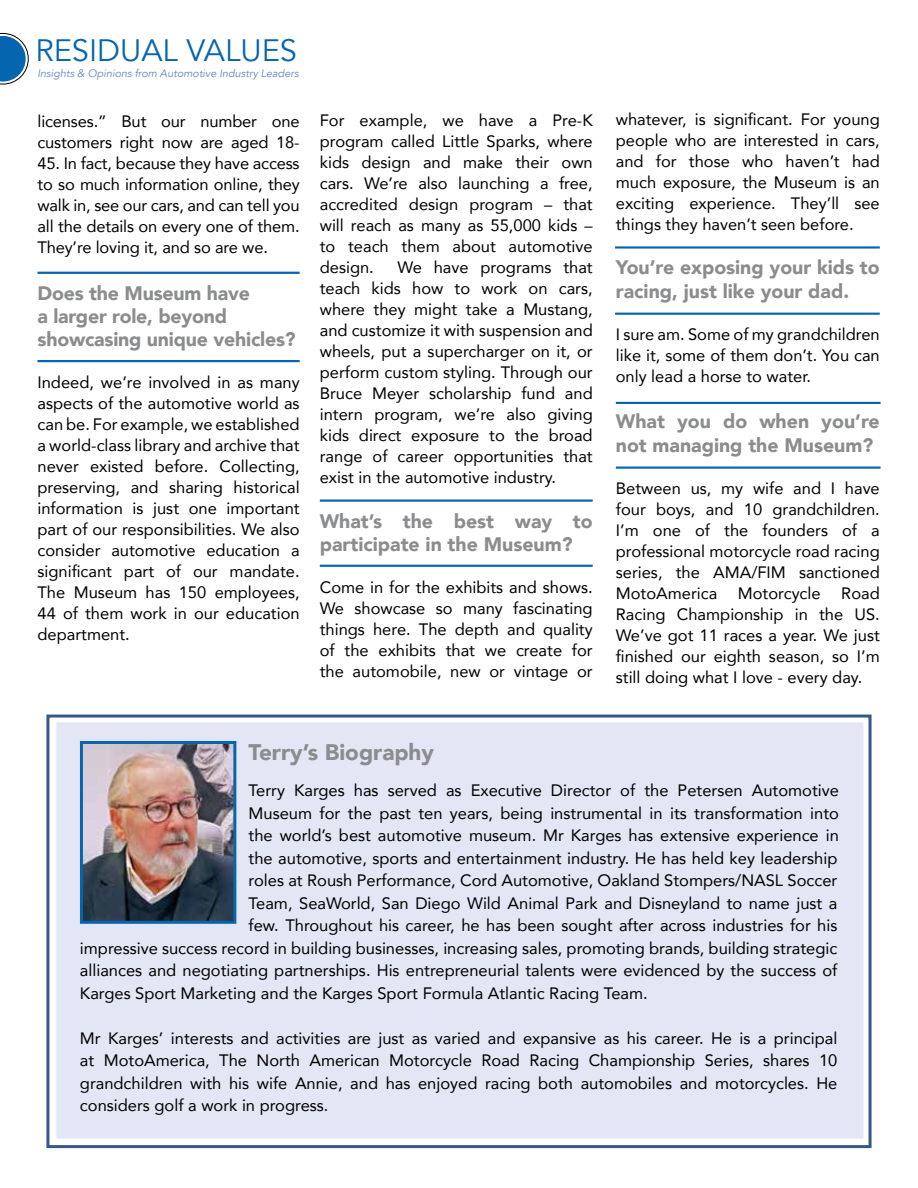
<style>
.page{position:relative;width:918px;height:1188px;background:#fff}
.page>*{position:absolute;margin:0;border:0;box-sizing:border-box;transform-origin:0 0}
.t1{font:30.9px "Avenir";color:#0665af}
.t2{font:900 22.5px "Avenir";color:#8a8c8e}
.t3{font:900 19.5px/23.4px "Avenir";color:#8a8c8e}
.t4{font:16.5px/21px "Avenir";color:#000;text-align:justify}
.t5{font:italic 10.8px "Avenir";color:#6385c2}
</style>
<div class="page">
<div style="left:52px;top:718px;width:816px;height:425px;background:#e3e6f4;border:4px solid #fff"></div>
<svg style="left:0;top:33px;width:29px;height:51px"></svg>
<hr style="left:38px;top:272px;width:262px;height:2px;background:#0665af">
<hr style="left:38px;top:360px;width:262px;height:2px;background:#0665af">
<hr style="left:320px;top:500px;width:273px;height:2px;background:#0665af">
<hr style="left:320px;top:565px;width:273px;height:2px;background:#0665af">
<hr style="left:615px;top:313px;width:265px;height:2px;background:#0665af">
<hr style="left:615px;top:246px;width:265px;height:3px;background:#0665af">
<div style="left:46px;top:715px;width:826px;height:433px;border:3px solid #365888"></div>
<img style="left:84px;top:745px;width:148px;height:175px">
<div style="left:80px;top:741px;width:156px;height:183px;border:3px solid #0665af"></div>
<hr style="left:616px;top:467px;width:265px;height:2px;background:#0665af">
<hr style="left:616px;top:402px;width:265px;height:2px;background:#0665af">
<h1 class="t1" style="left:35px;top:32px;width:263px">RESIDUAL VALUES</h1>
<p class="t5" style="left:37px;top:67px;width:263px">Insights &amp; Opinions from Automotive Industry Leaders</p>
<p class="t4" style="left:38px;top:110px;width:264px">licenses.” But our number one customers right now are aged 18-</p>
<p class="t4" style="left:38px;top:152px;width:264px">45. In fact, because they have access to so much information online, they walk in, see our cars, and can tell you all the details on every one of them.<br>They’re loving it, and so are we.</p>
<p class="t3" style="left:38px;top:281px;width:260px">Does the Museum have<br>a larger role, beyond showcasing unique vehicles?</p>
<p class="t4" style="left:38px;top:372px;width:264px">Indeed, we’re involved in as many aspects of the automotive world as can be. For example, we established a world-class library and archive that never existed before. Collecting, preserving, and sharing historical information is just one important part of our responsibilities. We also consider automotive education a significant part of our mandate.<br>The Museum has 150 employees, 44 of them work in our education department.</p>
<p class="t4" style="left:320px;top:110px;width:274px">For example, we have a Pre-K program called Little Sparks, where kids design and make their own cars. We’re also launching a free, accredited design program – that will reach as many as 55,000 kids – to teach them about automotive design.</p>
<p class="t4" style="left:320px;top:257px;width:274px;text-indent:78px">We have programs that teach kids how to work on cars, where they might take a Mustang, and customize it with suspension and wheels, put a supercharger on it, or perform custom styling. Through our Bruce Meyer scholarship fund and intern program, we’re also giving kids direct exposure to the broad range of career opportunities that exist in the automotive industry.</p>
<p class="t3" style="left:320px;top:509px;width:274px">What’s the best way to participate in the Museum?</p>
<p class="t4" style="left:320px;top:576px;width:274px">Come in for the exhibits and shows.<br>We showcase so many fascinating things here. The depth and quality of the exhibits that we create for the automobile, new or vintage or</p>
<p class="t4" style="left:616px;top:108px;width:265px">whatever, is significant. For young people who are interested in cars, and for those who haven’t had much exposure, the Museum is an exciting experience. They’ll see things they haven’t seen before.</p>
<p class="t3" style="left:616px;top:255px;width:265px">You’re exposing your kids to racing, just like your dad.</p>
<p class="t4" style="left:616px;top:323px;width:265px">I sure am. Some of my grandchildren like it, some of them don’t. You can only lead a horse to water.</p>
<p class="t3" style="left:616px;top:409px;width:265px">What you do when you’re not managing the Museum?</p>
<p class="t4" style="left:616px;top:477px;width:265px">Between us, my wife and I have four boys, and 10 grandchildren.<br>I’m one of the founders of a professional motorcycle road racing series, the AMA/FIM sanctioned MotoAmerica Motorcycle Road Racing Championship in the US.<br>We’ve got 11 races a year. We just finished our eighth season, so I’m still doing what I love - every day.</p>
<h2 class="t2" style="left:249px;top:733px;width:187px">Terry’s Biography</h2>
<p class="t4" style="left:249px;top:780px;width:592px">Terry Karges has served as Executive Director of the Petersen Automotive</p>
<p class="t4" style="left:249px;top:802px;width:592px">Museum for the past ten years, being instrumental in its transformation into</p>
<p class="t4" style="left:249px;top:825px;width:592px">the world’s best automotive museum. Mr Karges has extensive experience in</p>
<p class="t4" style="left:249px;top:847px;width:590px">the automotive, sports and entertainment industry. He has held key leadership</p>
<p class="t4" style="left:249px;top:870px;width:590px">roles at Roush Performance, Cord Automotive, Oakland Stompers/NASL Soccer</p>
<p class="t4" style="left:249px;top:892px;width:590px">Team, SeaWorld, San Diego Wild Animal Park and Disneyland to name just a</p>
<p class="t4" style="left:249px;top:915px;width:590px">few. Throughout his career, he has been sought after across industries for his</p>
<p class="t4" style="left:80px;top:937px;width:759px">impressive success record in building businesses, increasing sales, promoting brands, building strategic</p>
<p class="t4" style="left:80px;top:960px;width:759px">alliances and negotiating partnerships. His entrepreneurial talents were evidenced by the success of</p>
<p class="t4" style="left:80px;top:982px;width:569px">Karges Sport Marketing and the Karges Sport Formula Atlantic Racing Team.</p>
<p class="t4" style="left:80px;top:1026px;width:759px;line-height:22.5px">Mr Karges’ interests and activities are just as varied and expansive as his career. He is a principal at MotoAmerica, The North American Motorcycle Road Racing Championship Series, shares 10 grandchildren with his wife Annie, and has enjoyed racing both automobiles and motorcycles. He considers golf a work in progress.</p>
</div>
